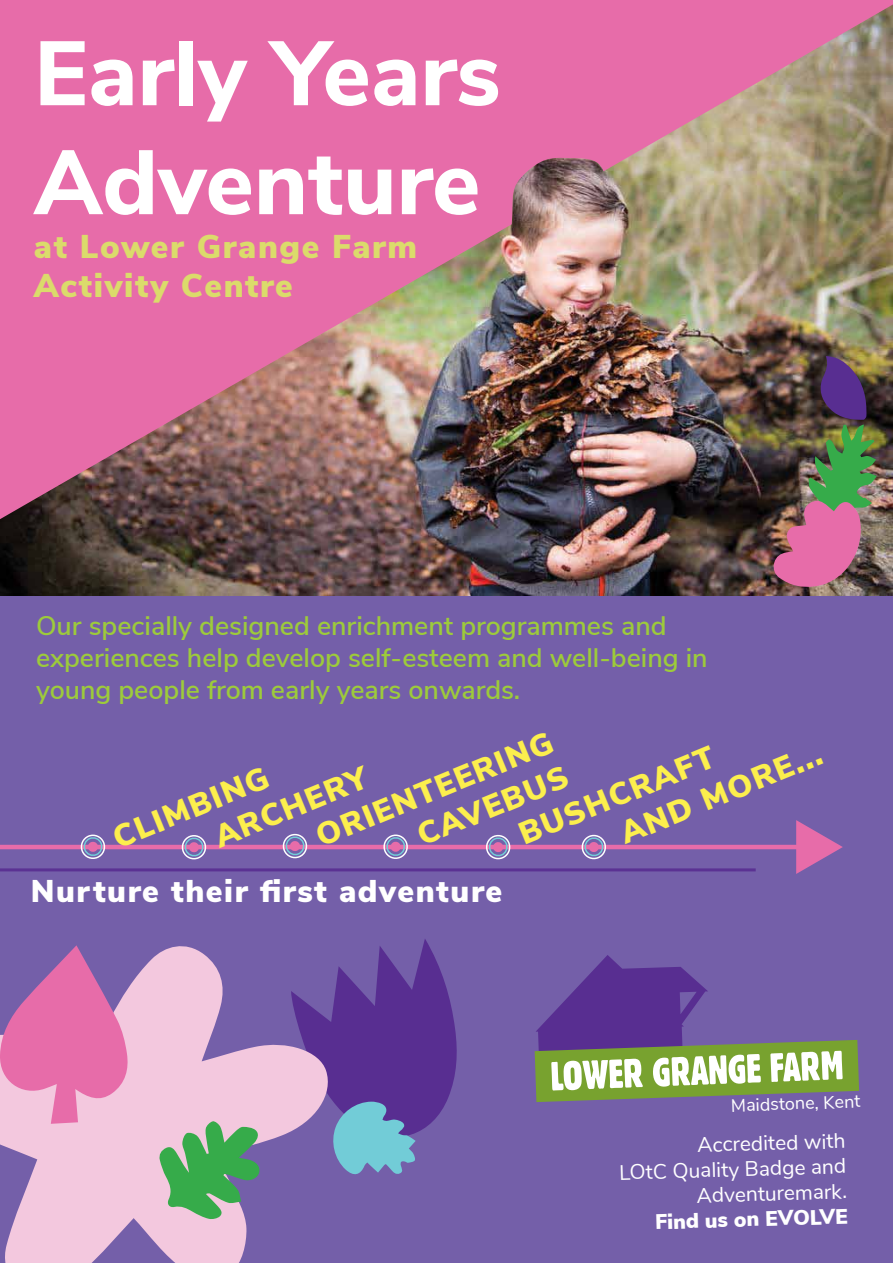
<style>
.page{position:relative;width:893px;height:1263px;background:#745fa9}
.page>*{position:absolute;margin:0;border:0;box-sizing:border-box;transform-origin:0 0}
.t1{font:800 90.75px/108.9px "Nunito Sans";color:#fff}
.t2{font:900 32.85px/39.5px "Nunito Sans";letter-spacing:.05em;color:#dbdb6b}
.t3{font:900 31.35px "Nunito Sans";color:#fcef4d}
.t4{font:900 31.35px "Nunito Sans";letter-spacing:.05em;color:#fff}
.t5{font:600 26.7px/32.1px "Nunito Sans";color:#9dcb3b}
.t6{font:21px/25.2px "Nunito Sans";color:#fff;text-align:right}
.t7{font:900 21px "Nunito Sans";color:#fff}
.t8{font:18px "Nunito Sans";color:#fff}
</style>
<div class="page">
<svg style="left:0;top:946px;width:291px;height:317px;fill:#f3c8de"></svg>
<hr style="left:0;top:845px;width:804px;height:4px;background:#e76ca9">
<svg style="left:796px;top:820px;width:47px;height:54px"></svg>
<svg style="left:535px;top:955px;width:324px;height:147px"></svg>
<img style="left:0;top:520px;width:893px;height:76px">
<img style="left:0;top:0;width:893px;height:520px">
<svg style="left:78px;top:834px;width:28px;height:25px"></svg>
<svg style="left:179px;top:835px;width:28px;height:25px"></svg>
<svg style="left:280px;top:833px;width:28px;height:26px"></svg>
<svg style="left:381px;top:834px;width:28px;height:25px"></svg>
<svg style="left:483px;top:834px;width:28px;height:26px"></svg>
<svg style="left:579px;top:834px;width:28px;height:26px"></svg>
<hr style="left:0;top:868px;width:756px;height:3px;background:#5b3293">
<svg style="left:291px;top:939px;width:166px;height:236px"></svg>
<svg style="left:158px;top:1121px;width:103px;height:98px;background:#77aa82"></svg>
<svg style="left:0;top:945px;width:129px;height:179px"></svg>
<img style="left:772px;top:356px;width:105px;height:238px">
<h1 class="t1" style="left:34px;top:14px;width:468px">Early Years<br>Adventure</h1>
<p class="t2" style="left:34px;top:225px;width:385px">at Lower Grange Farm<br>Activity Centre</p>
<p class="t5" style="left:36px;top:608px;width:673px">Our specially designed enrichment programmes and experiences help develop self-esteem and well-being in young people from early years onwards.</p>
<p class="t3" style="left:308px;top:815px;width:255px;rotate:-22deg">ORIENTEERING</p>
<p class="t3" style="left:511px;top:813px;width:210px;rotate:-22deg">BUSHCRAFT</p>
<p class="t3" style="left:613px;top:812px;width:216px;rotate:-22deg">AND MORE...</p>
<p class="t3" style="left:410px;top:814px;width:162px;rotate:-22deg">CAVEBUS</p>
<p class="t3" style="left:207px;top:816px;width:164px;rotate:-22deg">ARCHERY</p>
<p class="t3" style="left:106px;top:817px;width:167px;rotate:-22deg">CLIMBING</p>
<p class="t4" style="left:31px;top:868px;width:473px">Nurture their first adventure</p>
<p class="t8" style="left:730px;top:1092px;width:131px;rotate:-2deg">Maidstone, Kent</p>
<p class="t6" style="left:618px;top:1134px;width:229px;rotate:-2deg">Accredited with<br>LOtC Quality Badge and<br>Adventuremark.</p>
<p class="t7" style="left:655px;top:1207px;width:194px;rotate:-2deg">Find us on EVOLVE</p>
</div>
